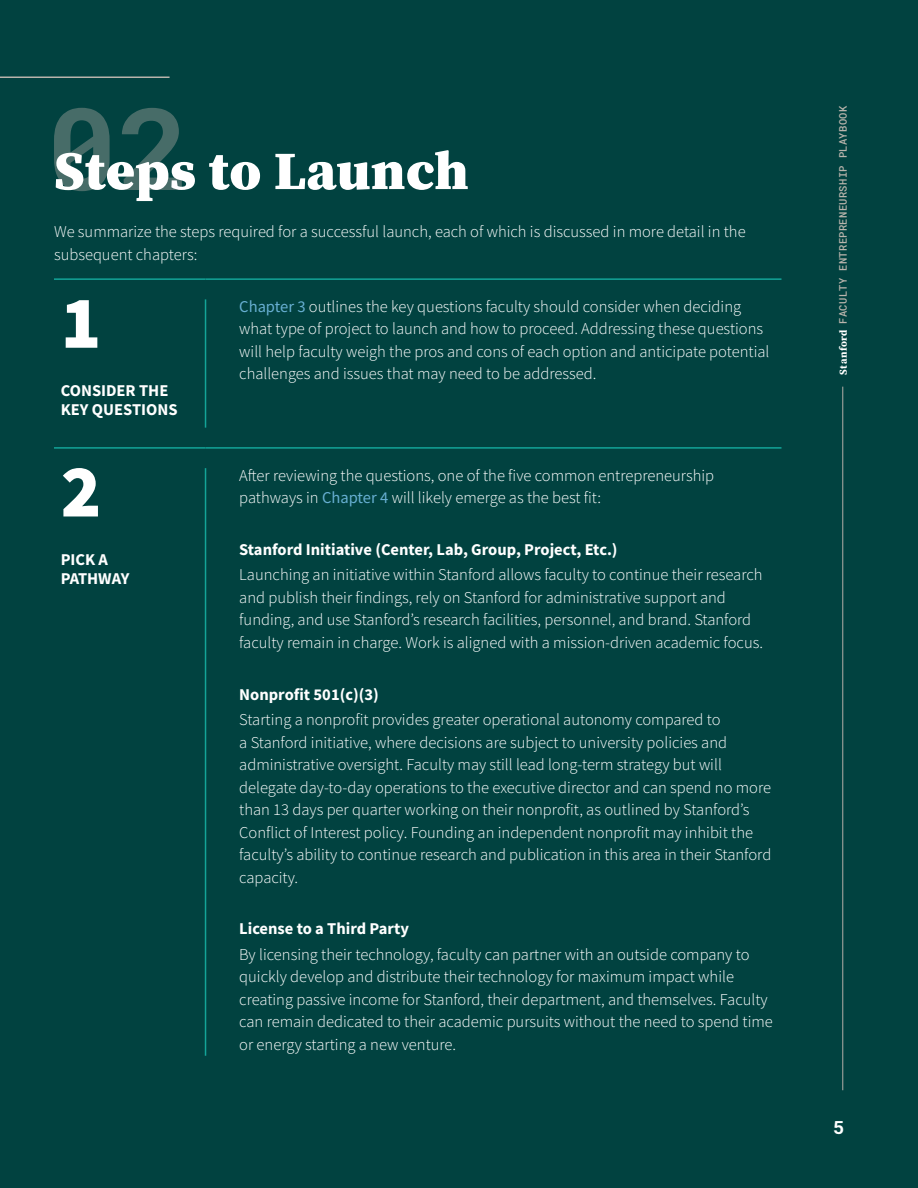
<style>
.page{position:relative;width:918px;height:1188px;background:#014240}
.page>*{position:absolute;margin:0;border:0;box-sizing:border-box;transform-origin:0 0}
.t1{font:900 75px "Source Sans Pro";color:#fff}
.H1-2{font:900 54px "Source Serif Pro";letter-spacing:.005em;color:#fff}
.t2{font:700 18px "Roboto Mono";color:#fff;scale:1.05 1}
.t3{font:300 16.5px/22.5px "Source Sans Pro";color:#fff}
.Para_Header_-Table{font:700 16.5px/19.5px "Source Sans Pro";color:#fff}
.t4{font:500 10.5px "Roboto Mono";letter-spacing:.03em;color:#b9b4ac}
.s1{font-family:"Roboto Mono";font-weight:700;font-size:114px;color:#b4aea7}
.s2{font-weight:400;color:#67afd2}
.s3{font-family:"Source Serif Pro";font-weight:700;color:#fff}
</style>
<div class="page">
<hr style="left:842px;top:387px;width:1px;height:703px;background:#b4aea7">
<hr style="left:54px;top:278px;width:152px;height:2px;background:#13a498">
<hr style="left:206px;top:278px;width:576px;height:2px;background:#13a498">
<hr style="left:205px;top:299px;width:1px;height:129px;background:#13a498">
<hr style="left:54px;top:447px;width:152px;height:2px;background:#13a498">
<hr style="left:206px;top:447px;width:576px;height:2px;background:#13a498">
<hr style="left:205px;top:468px;width:1px;height:588px;background:#13a498">
<hr style="left:0;top:76px;width:170px;height:2px;background:#b9b4ac">
<p class="H1-2" style="left:46px;top:133px;width:424px"><span class="s1">02</span>Steps to Launch</p>
<p class="t3" style="left:54px;top:220px;width:693px">We summarize the steps required for a successful launch, each of which is discussed in more detail in the subsequent chapters:</p>
<p class="t1" style="left:61px;top:271px;width:42px">1</p>
<p class="Para_Header_-Table" style="left:61px;top:380px;width:118px">CONSIDER THE<br>KEY QUESTIONS</p>
<p class="t1" style="left:61px;top:440px;width:42px">2</p>
<p class="Para_Header_-Table" style="left:61px;top:549px;width:70px">PICK A<br>PATHWAY</p>
<p class="t3" style="left:239px;top:295px;width:532px"><span class="s2">Chapter 3</span> outlines the key questions faculty should consider when deciding what type of project to launch and how to proceed. Addressing these questions will help faculty weigh the pros and cons of each option and anticipate potential challenges and issues that may need to be addressed.</p>
<p class="t3" style="left:239px;top:464px;width:476px">After reviewing the questions, one of the five common entrepreneurship pathways in <span class="s2">Chapter 4</span> will likely emerge as the best fit:</p>
<h5 class="Para_Header_-Table" style="left:239px;top:539px;width:380px">Stanford Initiative (Center, Lab, Group, Project, Etc.)</h5>
<p class="t3" style="left:239px;top:564px;width:525px">Launching an initiative within Stanford allows faculty to continue their research and publish their findings, rely on Stanford for administrative support and funding, and use Stanford’s research facilities, personnel, and brand. Stanford faculty remain in charge. Work is aligned with a mission-driven academic focus.</p>
<h5 class="Para_Header_-Table" style="left:239px;top:684px;width:141px">Nonprofit 501(c)(3)</h5>
<p class="t3" style="left:239px;top:708px;width:534px">Starting a nonprofit provides greater operational autonomy compared to<br>a Stanford initiative, where decisions are subject to university policies and administrative oversight. Faculty may still lead long-term strategy but will delegate day-to-day operations to the executive director and can spend no more than 13 days per quarter working on their nonprofit, as outlined by Stanford’s Conflict of Interest policy. Founding an independent nonprofit may inhibit the faculty’s ability to continue research and publication in this area in their Stanford capacity.</p>
<h5 class="Para_Header_-Table" style="left:239px;top:919px;width:171px">License to a Third Party</h5>
<p class="t3" style="left:239px;top:943px;width:535px">By licensing their technology, faculty can partner with an outside company to quickly develop and distribute their technology for maximum impact while creating passive income for Stanford, their department, and themselves. Faculty can remain dedicated to their academic pursuits without the need to spend time or energy starting a new venture.</p>
<p class="t4" style="left:836px;top:375px;width:270px;rotate:-90deg"><span class="s3">Stanford</span> FACULTY ENTREPRENEURSHIP PLAYBOOK</p>
<p class="t2" style="left:833px;top:1115px;width:12px">5</p>
</div>
